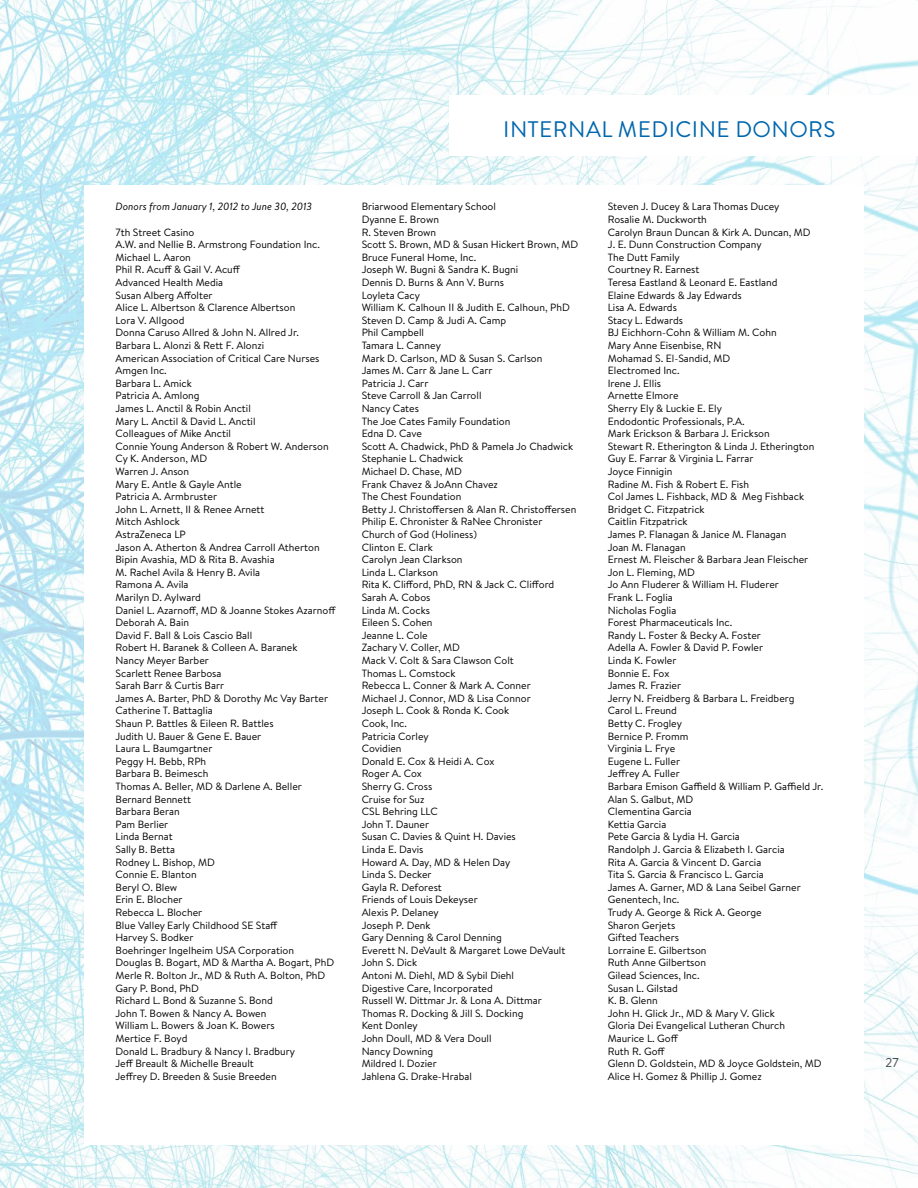
<style>
.page{position:relative;width:918px;height:1188px;background:#fff}
.page>*{position:absolute;margin:0;border:0;box-sizing:border-box;transform-origin:0 0}
.t1{font:22.5px "Brandon Grotesque";letter-spacing:.02em;color:#0067ae}
.t2{font:13.2px "Brandon Grotesque";color:#000}
.t3{font:10.5px/12.6px "Brandon Text";color:#000}
.t4{font:italic 10.5px "Brandon Text";color:#000}
</style>
<div class="page">
<img style="left:0;top:0;width:918px;height:1188px">
<div style="left:84px;top:185px;width:780px;height:959px;background:#fff"></div>
<div style="left:449px;top:95px;width:469px;height:61px;background:#fff"></div>
<h1 class="t1" style="left:503px;top:114px;width:334px">INTERNAL MEDICINE DONORS</h1>
<p class="t4" style="left:116px;top:200px;width:198px">Donors from January 1, 2012 to June 30, 2013</p>
<p class="t3" style="left:116px;top:225px;width:222px">7th Street Casino<br>A.W. and Nellie B. Armstrong Foundation Inc.<br>Michael L. Aaron<br>Phil R. Acuff &amp; Gail V. Acuff<br>Advanced Health Media<br>Susan Alberg Affolter<br>Alice L. Albertson &amp; Clarence Albertson<br>Lora V. Allgood<br>Donna Caruso Allred &amp; John N. Allred Jr.<br>Barbara L. Alonzi &amp; Rett F. Alonzi<br>American Association of Critical Care Nurses<br>Amgen Inc.<br>Barbara L. Amick<br>Patricia A. Amlong<br>James L. Anctil &amp; Robin Anctil<br>Mary L. Anctil &amp; David L. Anctil<br>Colleagues of Mike Anctil<br>Connie Young Anderson &amp; Robert W. Anderson<br>Cy K. Anderson, MD<br>Warren J. Anson<br>Mary E. Antle &amp; Gayle Antle<br>Patricia A. Armbruster<br>John L. Arnett, II &amp; Renee Arnett<br>Mitch Ashlock<br>AstraZeneca LP<br>Jason A. Atherton &amp; Andrea Carroll Atherton<br>Bipin Avashia, MD &amp; Rita B. Avashia<br>M. Rachel Avila &amp; Henry B. Avila<br>Ramona A. Avila<br>Marilyn D. Aylward<br>Daniel L. Azarnoff, MD &amp; Joanne Stokes Azarnoff<br>Deborah A. Bain<br>David F. Ball &amp; Lois Cascio Ball<br>Robert H. Baranek &amp; Colleen A. Baranek<br>Nancy Meyer Barber<br>Scarlett Renee Barbosa<br>Sarah Barr &amp; Curtis Barr<br>James A. Barter, PhD &amp; Dorothy Mc Vay Barter<br>Catherine T. Battaglia<br>Shaun P. Battles &amp; Eileen R. Battles<br>Judith U. Bauer &amp; Gene E. Bauer<br>Laura L. Baumgartner<br>Peggy H. Bebb, RPh<br>Barbara B. Beimesch<br>Thomas A. Beller, MD &amp; Darlene A. Beller<br>Bernard Bennett<br>Barbara Beran<br>Pam Berlier<br>Linda Bernat<br>Sally B. Betta<br>Rodney L. Bishop, MD<br>Connie E. Blanton<br>Beryl O. Blew<br>Erin E. Blocher<br>Rebecca L. Blocher<br>Blue Valley Early Childhood SE Staff<br>Harvey S. Bodker<br>Boehringer Ingelheim USA Corporation<br>Douglas B. Bogart, MD &amp; Martha A. Bogart, PhD<br>Merle R. Bolton Jr., MD &amp; Ruth A. Bolton, PhD<br>Gary P. Bond, PhD<br>Richard L. Bond &amp; Suzanne S. Bond<br>John T. Bowen &amp; Nancy A. Bowen<br>William L. Bowers &amp; Joan K. Bowers<br>Mertice F. Boyd<br>Donald L. Bradbury &amp; Nancy I. Bradbury<br>Jeff Breault &amp; Michelle Breault<br>Jeffrey D. Breeden &amp; Susie Breeden</p>
<p class="t3" style="left:362px;top:200px;width:218px">Briarwood Elementary School<br>Dyanne E. Brown<br>R. Steven Brown<br>Scott S. Brown, MD &amp; Susan Hickert Brown, MD<br>Bruce Funeral Home, Inc.<br>Joseph W. Bugni &amp; Sandra K. Bugni<br>Dennis D. Burns &amp; Ann V. Burns<br>Loyleta Cacy<br>William K. Calhoun II &amp; Judith E. Calhoun, PhD<br>Steven D. Camp &amp; Judi A. Camp<br>Phil Campbell<br>Tamara L. Canney<br>Mark D. Carlson, MD &amp; Susan S. Carlson<br>James M. Carr &amp; Jane L. Carr<br>Patricia J. Carr<br>Steve Carroll &amp; Jan Carroll<br>Nancy Cates<br>The Joe Cates Family Foundation<br>Edna D. Cave<br>Scott A. Chadwick, PhD &amp; Pamela Jo Chadwick<br>Stephanie L. Chadwick<br>Michael D. Chase, MD<br>Frank Chavez &amp; JoAnn Chavez<br>The Chest Foundation<br>Betty J. Christoffersen &amp; Alan R. Christoffersen<br>Philip E. Chronister &amp; RaNee Chronister<br>Church of God (Holiness)<br>Clinton E. Clark<br>Carolyn Jean Clarkson<br>Linda L. Clarkson<br>Rita K. Clifford, PhD, RN &amp; Jack C. Clifford<br>Sarah A. Cobos<br>Linda M. Cocks<br>Eileen S. Cohen<br>Jeanne L. Cole<br>Zachary V. Coller, MD<br>Mack V. Colt &amp; Sara Clawson Colt<br>Thomas L. Comstock<br>Rebecca L. Conner &amp; Mark A. Conner<br>Michael J. Connor, MD &amp; Lisa Connor<br>Joseph L. Cook &amp; Ronda K. Cook<br>Cook, Inc.<br>Patricia Corley<br>Covidien<br>Donald E. Cox &amp; Heidi A. Cox<br>Roger A. Cox<br>Sherry G. Cross<br>Cruise for Suz<br>CSL Behring LLC<br>John T. Dauner<br>Susan C. Davies &amp; Quint H. Davies<br>Linda E. Davis<br>Howard A. Day, MD &amp; Helen Day<br>Linda S. Decker<br>Gayla R. Deforest<br>Friends of Louis Dekeyser<br>Alexis P. Delaney<br>Joseph P. Denk<br>Gary Denning &amp; Carol Denning<br>Everett N. DeVault &amp; Margaret Lowe DeVault<br>John S. Dick<br>Antoni M. Diehl, MD &amp; Sybil Diehl<br>Digestive Care, Incorporated<br>Russell W. Dittmar Jr. &amp; Lona A. Dittmar<br>Thomas R. Docking &amp; Jill S. Docking<br>Kent Donley<br>John Doull, MD &amp; Vera Doull<br>Nancy Downing<br>Mildred I. Dozier<br>Jahlena G. Drake-Hrabal</p>
<p class="t3" style="left:608px;top:200px;width:217px">Steven J. Ducey &amp; Lara Thomas Ducey<br>Rosalie M. Duckworth<br>Carolyn Braun Duncan &amp; Kirk A. Duncan, MD<br>J. E. Dunn Construction Company<br>The Dutt Family<br>Courtney R. Earnest<br>Teresa Eastland &amp; Leonard E. Eastland<br>Elaine Edwards &amp; Jay Edwards<br>Lisa A. Edwards<br>Stacy L. Edwards<br>BJ Eichhorn-Cohn &amp; William M. Cohn<br>Mary Anne Eisenbise, RN<br>Mohamad S. El-Sandid, MD<br>Electromed Inc.<br>Irene J. Ellis<br>Arnette Elmore<br>Sherry Ely &amp; Luckie E. Ely<br>Endodontic Professionals, P.A.<br>Mark Erickson &amp; Barbara J. Erickson<br>Stewart R. Etherington &amp; Linda J. Etherington<br>Guy E. Farrar &amp; Virginia L. Farrar<br>Joyce Finnigin<br>Radine M. Fish &amp; Robert E. Fish<br>Col James L. Fishback, MD &amp; Meg Fishback<br>Bridget C. Fitzpatrick<br>Caitlin Fitzpatrick<br>James P. Flanagan &amp; Janice M. Flanagan<br>Joan M. Flanagan<br>Ernest M. Fleischer &amp; Barbara Jean Fleischer<br>Jon L. Fleming, MD<br>Jo Ann Fluderer &amp; William H. Fluderer<br>Frank L. Foglia<br>Nicholas Foglia<br>Forest Pharmaceuticals Inc.<br>Randy L. Foster &amp; Becky A. Foster<br>Adella A. Fowler &amp; David P. Fowler<br>Linda K. Fowler<br>Bonnie E. Fox<br>James R. Frazier<br>Jerry N. Freidberg &amp; Barbara L. Freidberg<br>Carol L. Freund<br>Betty C. Frogley<br>Bernice P. Fromm<br>Virginia L. Frye<br>Eugene L. Fuller<br>Jeffrey A. Fuller<br>Barbara Emison Gaffield &amp; William P. Gaffield Jr.<br>Alan S. Galbut, MD<br>Clementina Garcia<br>Kettia Garcia<br>Pete Garcia &amp; Lydia H. Garcia<br>Randolph J. Garcia &amp; Elizabeth I. Garcia<br>Rita A. Garcia &amp; Vincent D. Garcia<br>Tita S. Garcia &amp; Francisco L. Garcia<br>James A. Garner, MD &amp; Lana Seibel Garner<br>Genentech, Inc.<br>Trudy A. George &amp; Rick A. George<br>Sharon Gerjets<br>Gifted Teachers<br>Lorraine E. Gilbertson<br>Ruth Anne Gilbertson<br>Gilead Sciences, Inc.<br>Susan L. Gilstad<br>K. B. Glenn<br>John H. Glick Jr., MD &amp; Mary V. Glick<br>Gloria Dei Evangelical Lutheran Church<br>Maurice L. Goff<br>Ruth R. Goff<br>Glenn D. Goldstein, MD &amp; Joyce Goldstein, MD<br>Alice H. Gomez &amp; Phillip J. Gomez</p>
<p class="t2" style="left:886px;top:1054px;width:15px">27</p>
</div>
